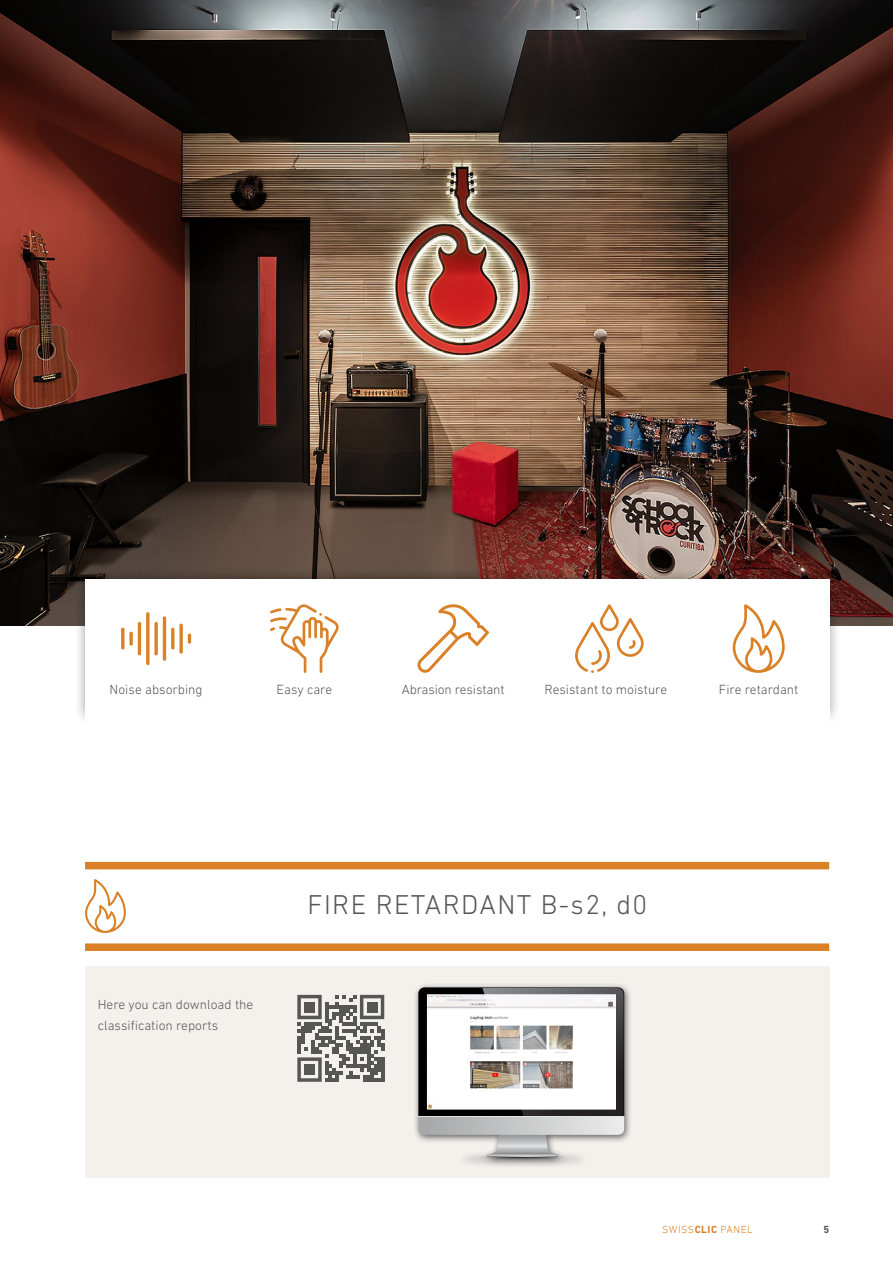
<style>
.page{position:relative;width:893px;height:1263px;background:#fff}
.page>*{position:absolute;margin:0;border:0;box-sizing:border-box;transform-origin:0 0}
.t1{font:300 27.75px "DIN Next LT Pro";letter-spacing:.05em;color:#565655}
.t2{font:300 13.5px/21px "DIN Next LT Pro";color:#565655}
.t3{font:300 10.5px "DIN Next LT Pro";letter-spacing:.05em;color:#da8127}
.t4{font:700 10.5px "DIN Next LT Pro";color:#565655}
.s1{font-weight:700}
</style>
<div class="page">
<div style="left:85px;top:967px;width:744px;height:211px;background:#f4f1ed"></div>
<svg style="left:297px;top:995px;width:87px;height:87px"></svg>
<div style="left:304px;top:1002px;width:11px;height:10px;background:#565655"></div>
<div style="left:367px;top:1002px;width:10px;height:10px;background:#565655"></div>
<div style="left:304px;top:1064px;width:11px;height:11px;background:#565655"></div>
<div style="left:85px;top:862px;width:744px;height:7px;background:#da8127"></div>
<div style="left:85px;top:943px;width:744px;height:8px;background:#da8127"></div>
<svg style="left:85px;top:879px;width:41px;height:54px"></svg>
<img style="left:0;top:0;width:893px;height:625px">
<div style="left:73px;top:568px;width:768px;height:158px;background:#000;opacity:.4"></div>
<div style="left:85px;top:579px;width:744px;height:136px;background:#fff"></div>
<div style="left:85px;top:673px;width:744px;height:63px;background:#fff"></div>
<hr style="left:121px;top:628px;width:3px;height:21px;background:#da8127;border-radius:2px">
<svg style="left:188px;top:633px;width:3px;height:11px"></svg>
<svg style="left:129px;top:632px;width:4px;height:14px"></svg>
<hr style="left:138px;top:622px;width:3px;height:33px;background:#da8127;border-radius:2px">
<hr style="left:146px;top:612px;width:3px;height:53px;background:#da8127;border-radius:2px">
<svg style="left:154px;top:622px;width:4px;height:33px"></svg>
<hr style="left:163px;top:616px;width:3px;height:45px;background:#da8127;border-radius:2px">
<hr style="left:171px;top:628px;width:3px;height:21px;background:#da8127;border-radius:2px">
<svg style="left:179px;top:624px;width:4px;height:30px"></svg>
<svg style="left:733px;top:604px;width:52px;height:69px"></svg>
<svg style="left:575px;top:604px;width:69px;height:69px"></svg>
<svg style="left:270px;top:604px;width:69px;height:69px"></svg>
<svg style="left:417px;top:604px;width:72px;height:69px"></svg>
<div style="left:412px;top:982px;width:220px;height:187px;background:#000;opacity:.6"></div>
<svg style="left:418px;top:987px;width:206px;height:173px"></svg>
<p class="t2" style="left:110px;top:679px;width:95px">Noise absorbing</p>
<p class="t2" style="left:277px;top:679px;width:57px">Easy care</p>
<p class="t2" style="left:402px;top:679px;width:104px">Abrasion resistant</p>
<p class="t2" style="left:544px;top:679px;width:124px">Resistant to moisture</p>
<p class="t2" style="left:719px;top:679px;width:81px">Fire retardant</p>
<p class="t2" style="left:98px;top:994px;width:157px">Here you can download the classification reports</p>
<h1 class="t1" style="left:307px;top:888px;width:341px">FIRE RETARDANT B-s2, d0</h1>
<p class="t3" style="left:662px;top:1223px;width:92px">SWISS<span class="s1">CLIC</span> PANEL</p>
<p class="t4" style="left:823px;top:1223px;width:7px">5</p>
</div>
